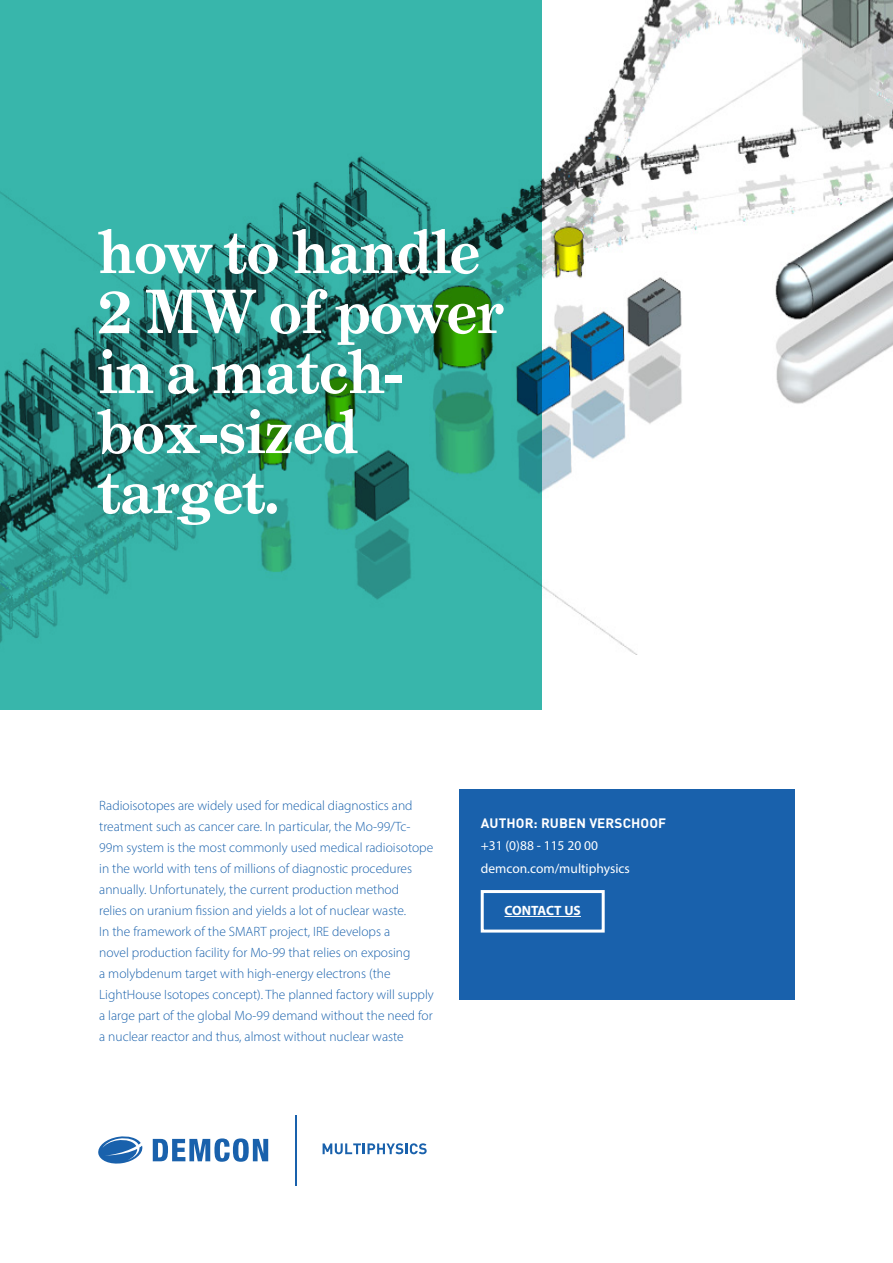
<style>
.page{position:relative;width:893px;height:1263px;background:#fff}
.page>*{position:absolute;margin:0;border:0;box-sizing:border-box;transform-origin:0 0}
.t1{font:700 60px/60px "Grad";color:#fff}
.t2{font:300 13.5px/21px "Myriad Pro";color:#1961ac}
.t3{font:13.5px/22.5px "Myriad Pro";color:#fff}
.t4{font:700 13.5px "DIN Pro";letter-spacing:.01em;color:#fff}
.t5{font:700 13.5px "Myriad Pro";color:#fff}
</style>
<div class="page">
<svg style="left:323px;top:1143px;width:104px;height:11px"></svg>
<svg style="left:153px;top:1138px;width:115px;height:24px"></svg>
<svg style="left:98px;top:1136px;width:45px;height:28px"></svg>
<hr style="left:296px;top:1114px;width:1px;height:71px;background:#1961ac">
<svg style="left:0;top:654px;width:638px;height:56px;fill:#38b6ab"></svg>
<img style="left:0;top:0;width:893px;height:654px">
<div style="left:459px;top:789px;width:336px;height:210px;background:#1961ac"></div>
<div style="left:481px;top:890px;width:124px;height:42px;border:3px solid #fff"></div>
<hr style="left:504px;top:916px;width:77px;height:1px;background:#fff">
<h1 class="t1" style="left:98px;top:222px;width:407px">how to handle<br>2 MW of power in a match&shy;box-sized target.</h1>
<p class="t2" style="left:99px;top:795px;width:336px">Radioisotopes are widely used for medical diagnostics and treatment such as cancer care. In particular, the Mo-99/Tc-99m system is the most commonly used medical radioisotope in the world with tens of millions of diagnostic procedures annually. Unfortunately, the current production method<br>relies on uranium fission and yields a lot of nuclear waste.<br>In the framework of the SMART project, IRE develops a<br>novel production facility for Mo-99 that relies on exposing<br>a molybdenum target with high-energy electrons (the LightHouse Isotopes concept). The planned factory will supply a large part of the global Mo-99 demand without the need for a nuclear reactor and thus, almost without nuclear waste</p>
<p class="t4" style="left:481px;top:813px;width:187px">AUTHOR: RUBEN VERSCHOOF</p>
<p class="t3" style="left:481px;top:834px;width:151px">+31 (0)88 - 115 20 00 demcon.com/multiphysics</p>
<p class="t5" style="left:504px;top:902px;width:78px">CONTACT US</p>
</div>
